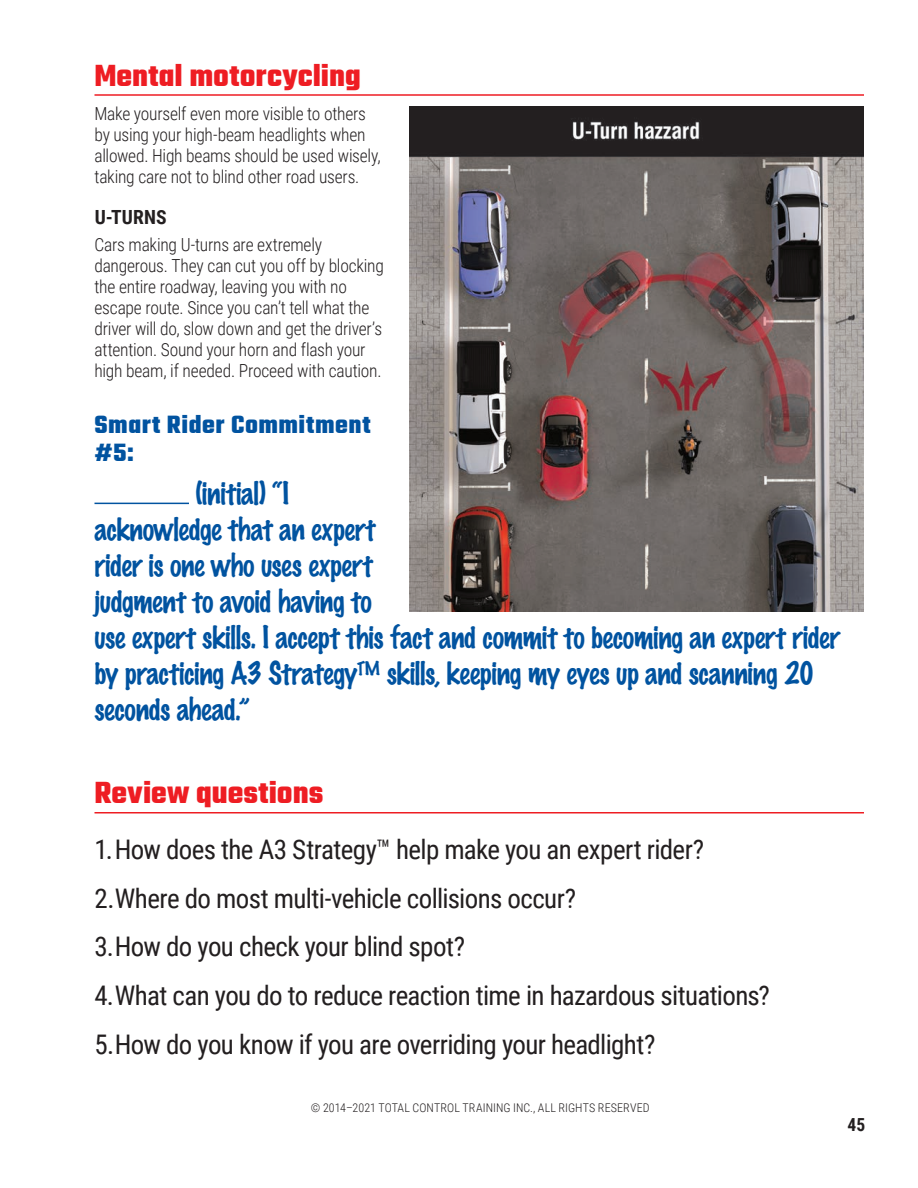
<style>
.page{position:relative;width:918px;height:1188px;background:#fff}
.page>*{position:absolute;margin:0;border:0;box-sizing:border-box;transform-origin:0 0}
.t1{font:700 33px "Teko";letter-spacing:.005em;color:#ee1d23}
.t2{font:100 28.5px/36px "Marker Felt";letter-spacing:-.015em;color:#0153a0}
.t3{font:27px/48.8px "Roboto Condensed";letter-spacing:-.025em;color:#231f20}
.t4{font:700 27px/28.5px "Teko";letter-spacing:.02em;color:#0153a0}
.t5{font:700 19.5px "Roboto Condensed";letter-spacing:.01em;color:#231f20}
.t6{font:300 18px/21px "Roboto Condensed";letter-spacing:-.015em;color:#231f20}
.t7{font:700 18px "Roboto Condensed";color:#231f20}
.t8{font:300 12px "Roboto Condensed";letter-spacing:.01em;color:#231f20}
</style>
<div class="page">
<hr style="left:94px;top:94px;width:770px;height:2px;background:#ee1d23">
<hr style="left:94px;top:812px;width:770px;height:2px;background:#ee1d23">
<hr style="left:94px;top:503px;width:95px;height:1px;background:#0153a0">
<img style="left:409px;top:106px;width:455px;height:506px">
<h1 class="t1" style="left:94px;top:54px;width:268px">Mental motorcycling</h1>
<p class="t6" style="left:94px;top:103px;width:288px">Make yourself even more visible to others by using your high-beam headlights when allowed. High beams should be used wisely, taking care not to blind other road users.</p>
<p class="t5" style="left:95px;top:203px;width:74px">U-TURNS</p>
<p class="t6" style="left:94px;top:234px;width:291px">Cars making U-turns are extremely dangerous. They can cut you off by blocking the entire roadway, leaving you with no escape route. Since you can’t tell what the driver will do, slow down and get the driver’s attention. Sound your horn and flash your high beam, if needed. Proceed with caution.</p>
<h3 class="t4" style="left:94px;top:412px;width:278px">Smart Rider Commitment #5:</h3>
<p class="t2" style="left:95px;top:475px;width:747px;text-indent:101px">(initial) “I<br>acknowledge that an expert<br>rider is one who uses expert<br>judgment to avoid having to<br>use expert skills. I accept this fact and commit to becoming an expert rider by practicing A3 Strategy™ skills, keeping my eyes up and scanning 20 seconds ahead.”</p>
<h1 class="t1" style="left:94px;top:772px;width:230px">Review questions</h1>
<p class="t3" style="left:94px;top:824px;width:677px">1.How does the A3 Strategy™ help make you an expert rider?<br>2.Where do most multi-vehicle collisions occur?<br>3.How do you check your blind spot?<br>4.What can you do to reduce reaction time in hazardous situations?<br>5.How do you know if you are overriding your headlight?</p>
<p class="t8" style="left:311px;top:1099px;width:340px">© 2014–2021 TOTAL CONTROL TRAINING INC., ALL RIGHTS RESERVED</p>
<p class="t7" style="left:848px;top:1112px;width:19px">45</p>
</div>
